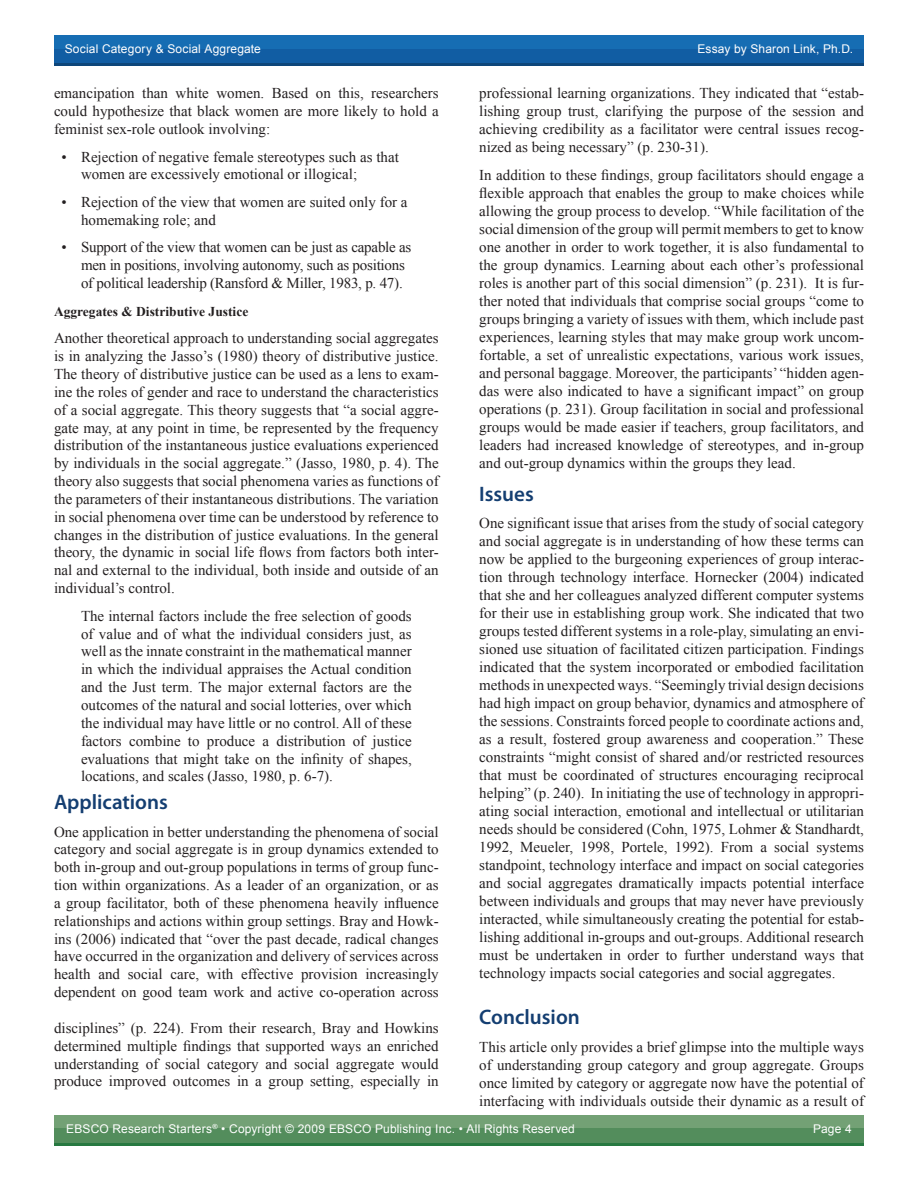
<style>
.page{position:relative;width:918px;height:1188px;background:#fff}
.page>*{position:absolute;margin:0;border:0;box-sizing:border-box;transform-origin:0 0}
.Body_Text{font:600 21px "Myriad Pro";color:#143e71}
.Body_Text-2{font:15px/18px "Times New Roman";color:#231f20;text-align:justify}
.Bulleted_Body_Text{font:15px/17.9px "Times New Roman";color:#231f20}
.Body_Text-3{font:700 13.5px "Times New Roman";color:#231f20}
.t1{font:12px "Arial";letter-spacing:.01em;color:#fff}
</style>
<div class="page">
<div style="left:54px;top:36px;width:810px;height:14px;background:#166db3"></div>
<div style="left:54px;top:49px;width:810px;height:14px;background:#115da3"></div>
<hr style="left:54px;top:63px;width:810px;height:3px;background:#0d467a">
<div style="left:54px;top:1115px;width:810px;height:15px;background:#73a175"></div>
<div style="left:54px;top:1129px;width:810px;height:14px;background:#538d5c"></div>
<hr style="left:54px;top:1143px;width:810px;height:3px;background:#277941">
<p class="t1" style="left:65px;top:41px;width:198px">Social Category &amp; Social Aggregate</p>
<p class="t1" style="left:697px;top:41px;width:157px">Essay by Sharon Link, Ph.D.</p>
<p class="Body_Text-2" style="left:54px;top:84px;width:386px">emancipation than white women. Based on this, researchers could hypothesize that black women are more likely to hold a feminist sex-role outlook involving:</p>
<p class="Bulleted_Body_Text" style="left:81px;top:147px;width:319px;text-indent:-20px">• Rejection of negative female stereotypes such as that women are excessively emotional or illogical;</p>
<p class="Bulleted_Body_Text" style="left:81px;top:193px;width:328px;text-indent:-20px">• Rejection of the view that women are suited only for a homemaking role; and</p>
<p class="Bulleted_Body_Text" style="left:81px;top:238px;width:332px;text-indent:-20px">• Support of the view that women can be just as capable as men in positions, involving autonomy, such as positions of political leadership (Ransford &amp; Miller, 1983, p. 47).</p>
<p class="Body_Text-3" style="left:54px;top:302px;width:196px">Aggregates &amp; Distributive Justice</p>
<p class="Body_Text-2" style="left:54px;top:329px;width:386px">Another theoretical approach to understanding social aggregates is in analyzing the Jasso’s (1980) theory of distributive justice.<br>The theory of distributive justice can be used as a lens to exam&shy;ine the roles of gender and race to understand the characteristics of a social aggregate. This theory suggests that “a social aggre&shy;gate may, at any point in time, be represented by the frequency distribution of the instantaneous justice evaluations experienced by individuals in the social aggregate.” (Jasso, 1980, p. 4). The theory also suggests that social phenomena varies as functions of the parameters of their instantaneous distributions. The variation in social phenomena over time can be understood by reference to changes in the distribution of justice evaluations. In the general theory, the dynamic in social life flows from factors both inter&shy;nal and external to the individual, both inside and outside of an individual’s control.</p>
<p class="Body_Text-2" style="left:81px;top:607px;width:332px">The internal factors include the free selection of goods of value and of what the individual considers just, as well as the innate constraint in the mathematical manner in which the individual appraises the Actual condition and the Just term. The major external factors are the outcomes of the natural and social lotteries, over which the individual may have little or no control. All of these factors combine to produce a distribution of justice evaluations that might take on the infinity of shapes, locations, and scales (Jasso, 1980, p. 6-7).</p>
<p class="Body_Text" style="left:54px;top:789px;width:115px">Applications</p>
<p class="Body_Text-2" style="left:54px;top:822px;width:386px">One application in better understanding the phenomena of social category and social aggregate is in group dynamics extended to both in-group and out-group populations in terms of group func&shy;tion within organizations. As a leader of an organization, or as a group facilitator, both of these phenomena heavily influence relationships and actions within group settings. Bray and Howk&shy;ins (2006) indicated that “over the past decade, radical changes have occurred in the organization and delivery of services across health and social care, with effective provision increasingly dependent on good team work and active co-operation across</p>
<p class="Body_Text-2" style="left:54px;top:1019px;width:386px">disciplines” (p. 224). From their research, Bray and Howkins determined multiple findings that supported ways an enriched understanding of social category and social aggregate would produce improved outcomes in a group setting, especially in</p>
<p class="Body_Text-2" style="left:479px;top:84px;width:386px">professional learning organizations. They indicated that “estab&shy;lishing group trust, clarifying the purpose of the session and achieving credibility as a facilitator were central issues recog&shy;nized as being necessary” (p. 230-31).</p>
<p class="Body_Text-2" style="left:479px;top:165px;width:386px">In addition to these findings, group facilitators should engage a flexible approach that enables the group to make choices while allowing the group process to develop. “While facilitation of the social dimension of the group will permit members to get to know one another in order to work together, it is also fundamental to the group dynamics. Learning about each other’s professional roles is another part of this social dimension” (p. 231). It is fur&shy;ther noted that individuals that comprise social groups “come to groups bringing a variety of issues with them, which include past experiences, learning styles that may make group work uncom&shy;fortable, a set of unrealistic expectations, various work issues, and personal baggage. Moreover, the participants’ “hidden agen&shy;das were also indicated to have a significant impact” on group operations (p. 231). Group facilitation in social and professional groups would be made easier if teachers, group facilitators, and leaders had increased knowledge of stereotypes, and in-group and out-group dynamics within the groups they lead.</p>
<p class="Body_Text" style="left:479px;top:480px;width:56px">Issues</p>
<p class="Body_Text-2" style="left:479px;top:514px;width:386px">One significant issue that arises from the study of social category and social aggregate is in understanding of how these terms can now be applied to the burgeoning experiences of group interac&shy;tion through technology interface. Hornecker (2004) indicated that she and her colleagues analyzed different computer systems for their use in establishing group work. She indicated that two groups tested different systems in a role-play, simulating an envi&shy;sioned use situation of facilitated citizen participation. Findings indicated that the system incorporated or embodied facilitation methods in unexpected ways. “Seemingly trivial design decisions had high impact on group behavior, dynamics and atmosphere of the sessions. Constraints forced people to coordinate actions and, as a result, fostered group awareness and cooperation.” These constraints “might consist of shared and/or restricted resources that must be coordinated of structures encouraging reciprocal helping” (p. 240). In initiating the use of technology in appropri&shy;ating social interaction, emotional and intellectual or utilitarian needs should be considered (Cohn, 1975, Lohmer &amp; Standhardt, 1992, Meueler, 1998, Portele, 1992). From a social systems standpoint, technology interface and impact on social categories and social aggregates dramatically impacts potential interface between individuals and groups that may never have previously interacted, while simultaneously creating the potential for estab&shy;lishing additional in-groups and out-groups. Additional research must be undertaken in order to further understand ways that technology impacts social categories and social aggregates.</p>
<p class="Body_Text" style="left:479px;top:1004px;width:102px">Conclusion</p>
<p class="Body_Text-2" style="left:479px;top:1037px;width:386px">This article only provides a brief glimpse into the multiple ways of understanding group category and group aggregate. Groups once limited by category or aggregate now have the potential of interfacing with individuals outside their dynamic as a result of</p>
<p class="t1" style="left:66px;top:1121px;width:510px">EBSCO Research Starters<sup>®</sup> • Copyright © 2009 EBSCO Publishing Inc. • All Rights Reserved</p>
<p class="t1" style="left:813px;top:1121px;width:40px">Page 4</p>
</div>
